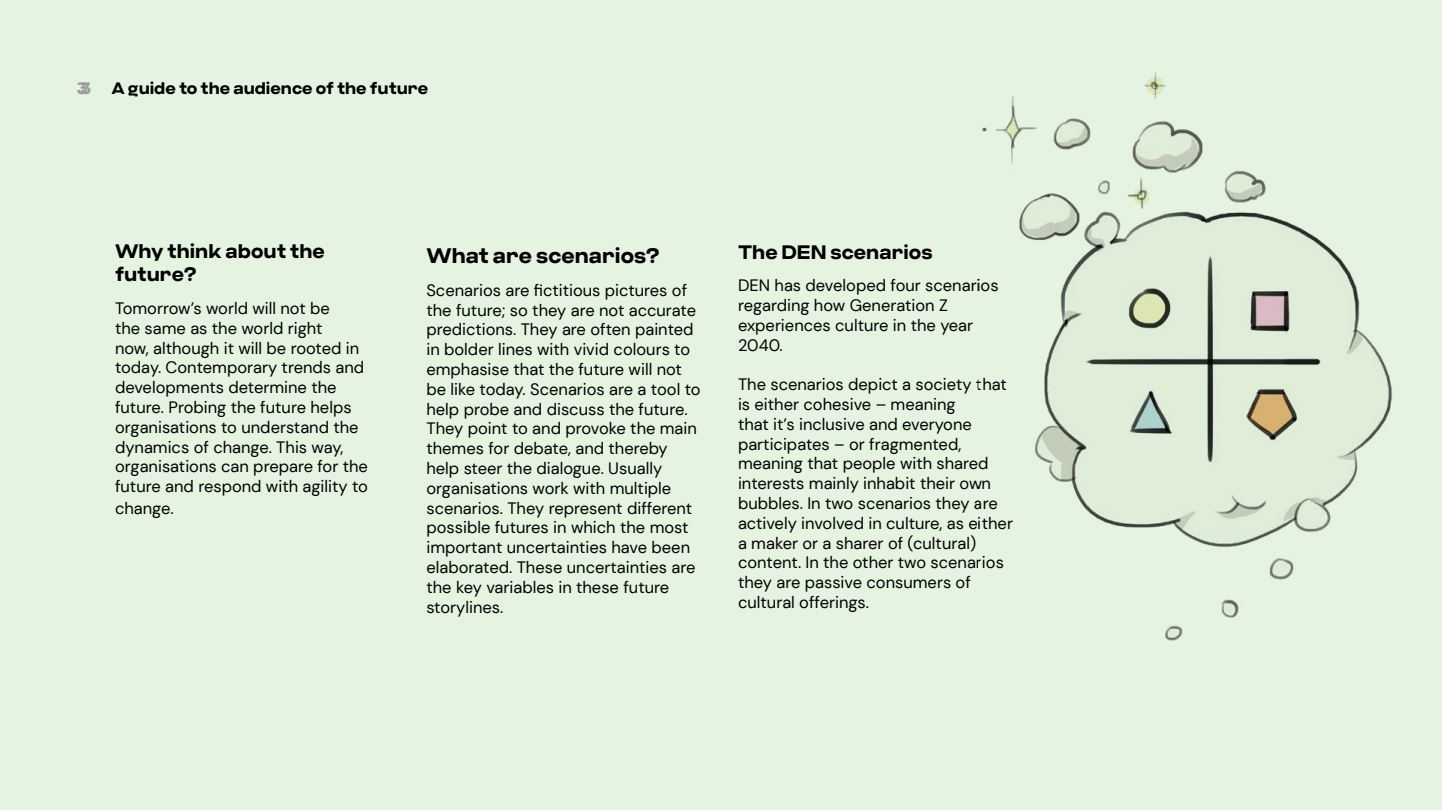
<style>
.page{position:relative;width:1442px;height:810px;background:#fff}
.page>*{position:absolute;margin:0;border:0;box-sizing:border-box;transform-origin:0 0}
.t1{font:700 21px "Criteria CF";color:#000}
.t2{font:700 19.5px/23.4px "Criteria CF";color:#000}
.t3{font:16.5px/19.8px "DM Sans";color:#000}
.t4{font:700 16.5px "Criteria CF";color:#000}
.t5{font:700 16.5px "Criteria CF";color:#9d9d9c}
</style>
<div class="page">
<img style="left:978px;top:66px;width:420px;height:584px">
<p class="t5" style="left:77px;top:78px;width:16px">33</p>
<p class="t4" style="left:111px;top:78px;width:318px">A guid to the audience of the future</p>
<p class="t4" style="left:115px;top:78px;width:321px">Handleiding Publiek van de toekomst</p>
<h3 class="t2" style="left:115px;top:240px;width:211px">Why think about the future?</h3>
<p class="t3" style="left:115px;top:298px;width:254px">Tomorrow’s world will not be<br>the same as the world right<br>now, although it will be rooted in today. Contemporary trends and developments determine the future. Probing the future helps organisations to understand the dynamics of change. This way, organisations can prepare for the future and respond with agility to</p>
<p class="t3" style="left:115px;top:498px;width:60px">change.</p>
<h3 class="t1" style="left:426px;top:243px;width:235px">What are scenarios?</h3>
<p class="t3" style="left:426px;top:280px;width:262px">Scenarios are fictitious pictures of</p>
<p class="t3" style="left:426px;top:300px;width:276px">the future; so they are not accurate predictions. They are often painted in bolder lines with vivid colours to emphasise that the future will not be like today. Scenarios are a tool to help probe and discuss the future.<br>They point to and provoke the main themes for debate, and thereby help steer the dialogue. Usually organisations work with multiple scenarios. They represent different possible futures in which the most important uncertainties have been elaborated. These uncertainties are the key variables in these future storylines.</p>
<h3 class="t2" style="left:738px;top:241px;width:196px">The DEN scenarios</h3>
<p class="t3" style="left:738px;top:276px;width:262px">DEN has developed four scenarios regarding how Generation Z experiences culture in the year<br>2040.</p>
<p class="t3" style="left:738px;top:375px;width:276px">The scenarios depict a society that is either cohesive – meaning<br>that it’s inclusive and everyone participates – or fragmented, meaning that people with shared interests mainly inhabit their own bubbles. In two scenarios they are actively involved in culture, as either a maker or a sharer of (cultural) content. In the other two scenarios they are passive consumers of cultural offerings.</p>
</div>
